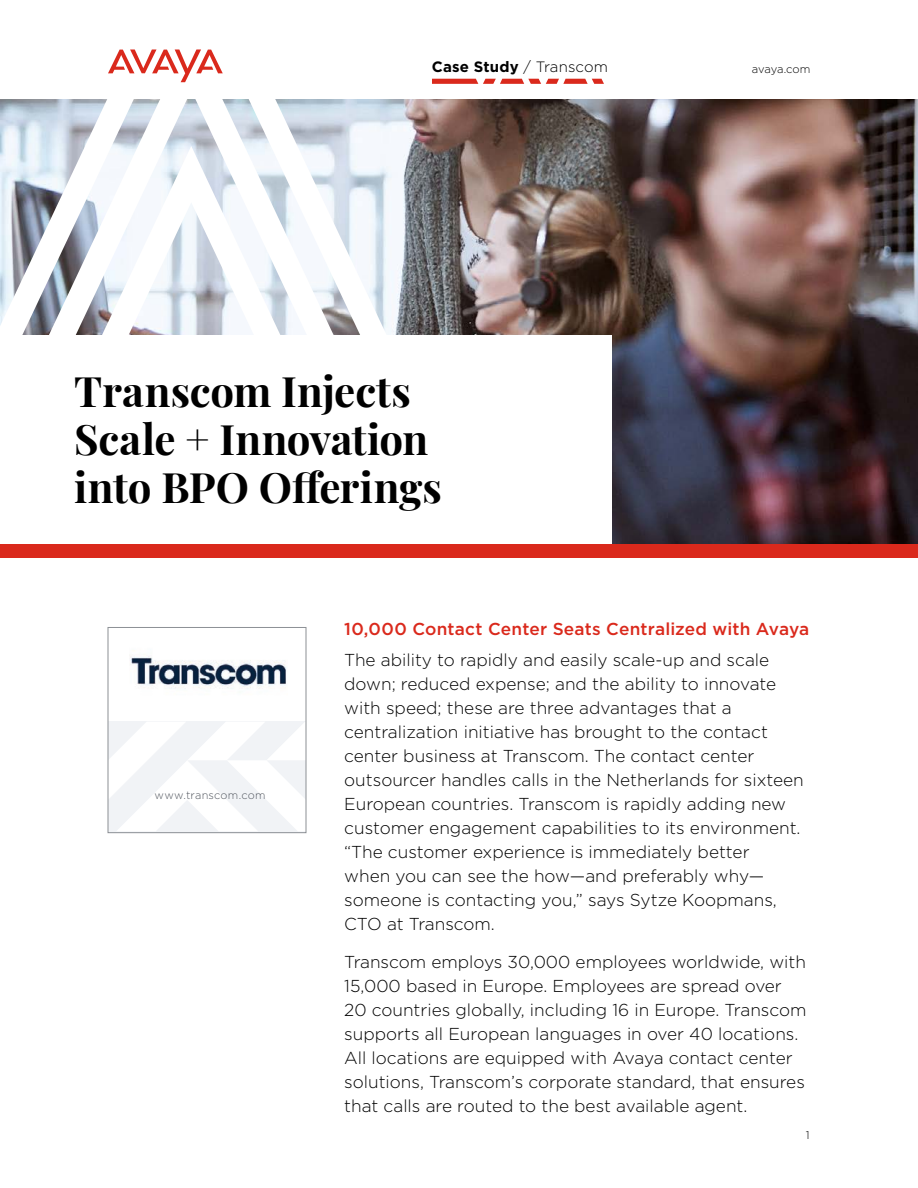
<style>
.page{position:relative;width:918px;height:1188px;background:#fff}
.page>*{position:absolute;margin:0;border:0;box-sizing:border-box;transform-origin:0 0}
.Headline_1_Bold_Left{font:700 42px/48px "Playfair Display";color:#000}
.Intro_Paragraph_Body{font:300 17.25px/24px "Gotham";color:#000}
.Subhead_1_Red_11_5_1{font:500 17.25px "Gotham";letter-spacing:.005em;color:#da291c}
.Header_copy{font:700 15px "Gotham";letter-spacing:.01em;color:#000}
.Header_copy-2{font:300 11.25px "Gotham";letter-spacing:-.01em;color:#000}
.Footer__page_number{font:300 11.25px "Gotham";color:#000}
.Body_copy{font:300 10.95px "Gotham";letter-spacing:.015em;color:#535860}
.s1{font-weight:300}
</style>
<div class="page">
<svg style="left:432px;top:79px;width:172px;height:5px"></svg>
<svg style="left:110px;top:722px;width:194px;height:109px"></svg>
<div style="left:108px;top:627px;width:198px;height:206px;border:1px solid #8c9095"></div>
<img style="left:486px;top:99px;width:432px;height:445px">
<svg style="left:134px;top:99px;width:115px;height:47px"></svg>
<svg style="left:134px;top:146px;width:115px;height:189px"></svg>
<svg style="left:0;top:99px;width:134px;height:236px"></svg>
<svg style="left:249px;top:99px;width:237px;height:236px"></svg>
<svg style="left:108px;top:49px;width:115px;height:33px"></svg>
<div style="left:0;top:335px;width:612px;height:215px;background:#fff"></div>
<div style="left:0;top:545px;width:918px;height:13px;background:#da291c"></div>
<img style="left:130px;top:656px;width:157px;height:33px">
<p class="Header_copy" style="left:432px;top:58px;width:178px">Case Study <span class="s1">/ Transcom</span></p>
<p class="Headline_1_Bold_Left" style="left:74px;top:364px;width:369px">Transcom Injects<br>Scale + Innovation into BPO Offerings</p>
<p class="Header_copy-2" style="left:752px;top:63px;width:60px">avaya.com</p>
<p class="Body_copy" style="left:155px;top:789px;width:113px">www.transcom.com</p>
<p class="Subhead_1_Red_11_5_1" style="left:344px;top:619px;width:467px">10,000 Contact Center Seats Centralized with Avaya</p>
<p class="Intro_Paragraph_Body" style="left:344px;top:648px;width:461px">The ability to rapidly and easily scale-up and scale down; reduced expense; and the ability to innovate with speed; these are three advantages that a centralization initiative has brought to the contact center business at Transcom. The contact center outsourcer handles calls in the Netherlands for sixteen European countries. Transcom is rapidly adding new customer engagement capabilities to its environment. “The customer experience is immediately better<br>when you can see the how—and preferably why— someone is contacting you,” says Sytze Koopmans, CTO at Transcom.</p>
<p class="Intro_Paragraph_Body" style="left:344px;top:949px;width:464px">Transcom employs 30,000 employees worldwide, with 15,000 based in Europe. Employees are spread over 20 countries globally, including 16 in Europe. Transcom supports all European languages in over 40 locations.<br>All locations are equipped with Avaya contact center solutions, Transcom’s corporate standard, that ensures that calls are routed to the best available agent.</p>
<p class="Footer__page_number" style="left:806px;top:1129px;width:5px">1</p>
</div>
